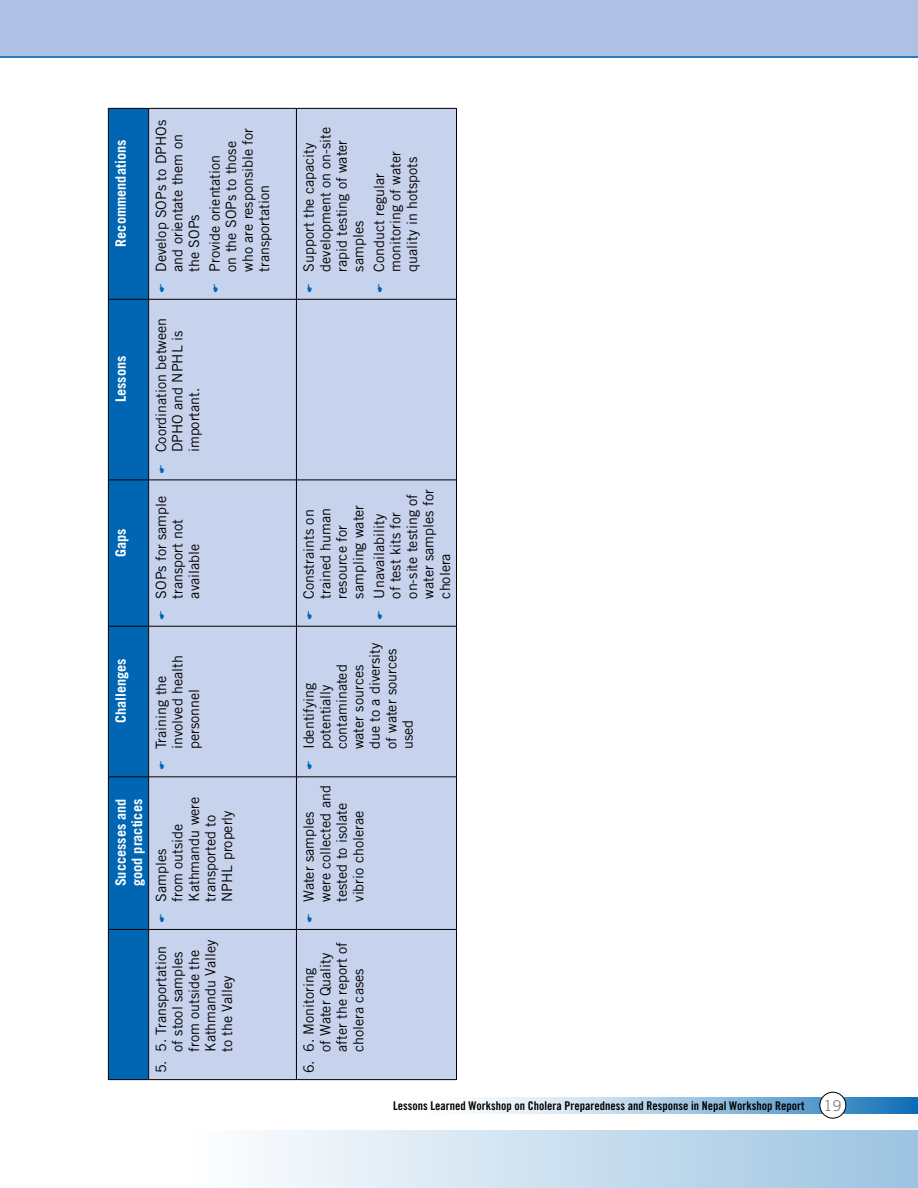
<style>
.page{position:relative;width:918px;height:1188px;background:#fff}
.page>*{position:absolute;margin:0;border:0;box-sizing:border-box;transform-origin:0 0}
.t1{font:15px "Trade Gothic";color:#808285}
.t2{font:14.25px/16.5px "Trade Gothic";color:#000}
.t3{font:700 14.25px/16.5px "Trade Gothic";color:#fff}
.t4{font:12px "Trade Gothic Bold Cond Twenty";color:#000}
</style>
<div class="page">
<svg style="left:477px;top:1097px;width:441px;height:16px;background:#98c0df"></svg>
<div style="left:0;top:1130px;width:918px;height:58px;background:linear-gradient(to right,#fff,#a0c6e2)"></div>
<div style="left:0;top:0;width:918px;height:58px;background:#aec0e3"></div>
<div style="left:820px;top:1092px;width:26px;height:26px;background:#fff;border-radius:50%"></div>
<div style="left:820px;top:1092px;width:26px;height:27px;border:1px solid #000;border-radius:50%"></div>
<hr style="left:0;top:56px;width:918px;height:2px;background:#0066b3">
<div style="left:149px;top:109px;width:307px;height:970px;background:#c7d2ec"></div>
<hr style="left:149px;top:1079px;width:147px;height:1px;background:#000">
<hr style="left:149px;top:929px;width:147px;height:1px;background:#000">
<hr style="left:149px;top:776px;width:147px;height:1px;background:#000">
<hr style="left:149px;top:626px;width:147px;height:1px;background:#000">
<hr style="left:149px;top:480px;width:147px;height:1px;background:#000">
<hr style="left:149px;top:299px;width:147px;height:1px;background:#000">
<hr style="left:149px;top:108px;width:147px;height:1px;background:#000">
<hr style="left:296px;top:929px;width:1px;height:151px;background:#000">
<hr style="left:297px;top:1079px;width:159px;height:1px;background:#000">
<hr style="left:296px;top:777px;width:1px;height:152px;background:#000">
<hr style="left:297px;top:929px;width:159px;height:1px;background:#000">
<hr style="left:296px;top:626px;width:1px;height:151px;background:#000">
<hr style="left:297px;top:776px;width:159px;height:1px;background:#000">
<hr style="left:296px;top:480px;width:1px;height:146px;background:#000">
<hr style="left:297px;top:626px;width:159px;height:1px;background:#000">
<hr style="left:296px;top:299px;width:1px;height:181px;background:#000">
<hr style="left:297px;top:480px;width:159px;height:1px;background:#000">
<hr style="left:296px;top:108px;width:1px;height:191px;background:#000">
<hr style="left:297px;top:299px;width:159px;height:1px;background:#000">
<hr style="left:297px;top:108px;width:159px;height:1px;background:#000">
<hr style="left:456px;top:929px;width:1px;height:151px;background:#000">
<hr style="left:456px;top:777px;width:1px;height:152px;background:#000">
<hr style="left:456px;top:626px;width:1px;height:151px;background:#000">
<hr style="left:456px;top:480px;width:1px;height:146px;background:#000">
<hr style="left:456px;top:299px;width:1px;height:181px;background:#000">
<hr style="left:456px;top:108px;width:1px;height:191px;background:#000">
<div style="left:108px;top:108px;width:41px;height:972px;background:#0066b3"></div>
<svg style="left:160px;top:914px;width:4px;height:8px"></svg>
<svg style="left:160px;top:761px;width:4px;height:9px"></svg>
<svg style="left:160px;top:611px;width:4px;height:8px"></svg>
<svg style="left:160px;top:465px;width:4px;height:8px"></svg>
<svg style="left:160px;top:284px;width:4px;height:8px"></svg>
<svg style="left:213px;top:284px;width:5px;height:8px"></svg>
<svg style="left:307px;top:914px;width:5px;height:8px"></svg>
<svg style="left:307px;top:761px;width:5px;height:9px"></svg>
<svg style="left:307px;top:611px;width:5px;height:8px"></svg>
<svg style="left:378px;top:611px;width:4px;height:8px"></svg>
<svg style="left:307px;top:284px;width:5px;height:8px"></svg>
<svg style="left:378px;top:284px;width:4px;height:8px"></svg>
<p class="t3" style="left:112px;top:247px;width:108px;rotate:-90deg">Recommendations</p>
<p class="t3" style="left:112px;top:402px;width:48px;rotate:-90deg">Lessons</p>
<p class="t3" style="left:112px;top:557px;width:30px;rotate:-90deg">Gaps</p>
<p class="t2" style="left:153px;top:272px;width:153px;rotate:-90deg">Develop SOPs to DPHOs and orientate them on the SOPs</p>
<p class="t2" style="left:206px;top:272px;width:145px;rotate:-90deg">Provide orientation<br>on the SOPs to those who are responsible for transportation</p>
<p class="t2" style="left:153px;top:452px;width:136px;rotate:-90deg">Coordination between<br>DPHO and NPHL is important.</p>
<p class="t2" style="left:153px;top:599px;width:104px;rotate:-90deg">SOPs for sample transport not available</p>
<p class="t3" style="left:112px;top:723px;width:66px;rotate:-90deg">Challenges</p>
<p class="t2" style="left:153px;top:749px;width:95px;rotate:-90deg">Training the involved health personnel</p>
<p class="t3" style="left:112px;top:886px;width:89px;rotate:-90deg">Successes and good practices</p>
<p class="t2" style="left:153px;top:902px;width:106px;rotate:-90deg">Samples<br>from outside<br>Kathmandu were transported to<br>NPHL properly</p>
<p class="t2" style="left:153px;top:1052px;width:114px;text-indent:-21px;rotate:-90deg">5. 5. Transportation of stool samples from outside the<br>Kathmandu Valley to the Valley</p>
<p class="t2" style="left:300px;top:272px;width:146px;rotate:-90deg">Support the capacity development on on-site rapid testing of water samples</p>
<p class="t2" style="left:371px;top:272px;width:122px;rotate:-90deg">Conduct regular monitoring of water quality in hotspots</p>
<p class="t2" style="left:371px;top:599px;width:111px;rotate:-90deg">Unavailability<br>of test kits for on-site testing of water samples for cholera</p>
<p class="t2" style="left:300px;top:599px;width:95px;rotate:-90deg">Constraints on trained human resource for sampling water</p>
<p class="t2" style="left:300px;top:749px;width:108px;rotate:-90deg">Identifying potentially contaminated water sources due to a diversity of water sources used</p>
<p class="t2" style="left:300px;top:902px;width:118px;rotate:-90deg">Water samples were collected and tested to isolate vibrio cholerae</p>
<p class="t2" style="left:300px;top:1052px;width:111px;text-indent:-21px;rotate:-90deg">6. 6. Monitoring<br>of Water Quality after the report of cholera cases</p>
<p class="t4" style="left:393px;top:1098px;width:413px">Lessons Learned Workshop on Cholera Preparedness and Response in Nepal Workshop Report</p>
<p class="t1" style="left:823px;top:1097px;width:20px">19</p>
</div>
